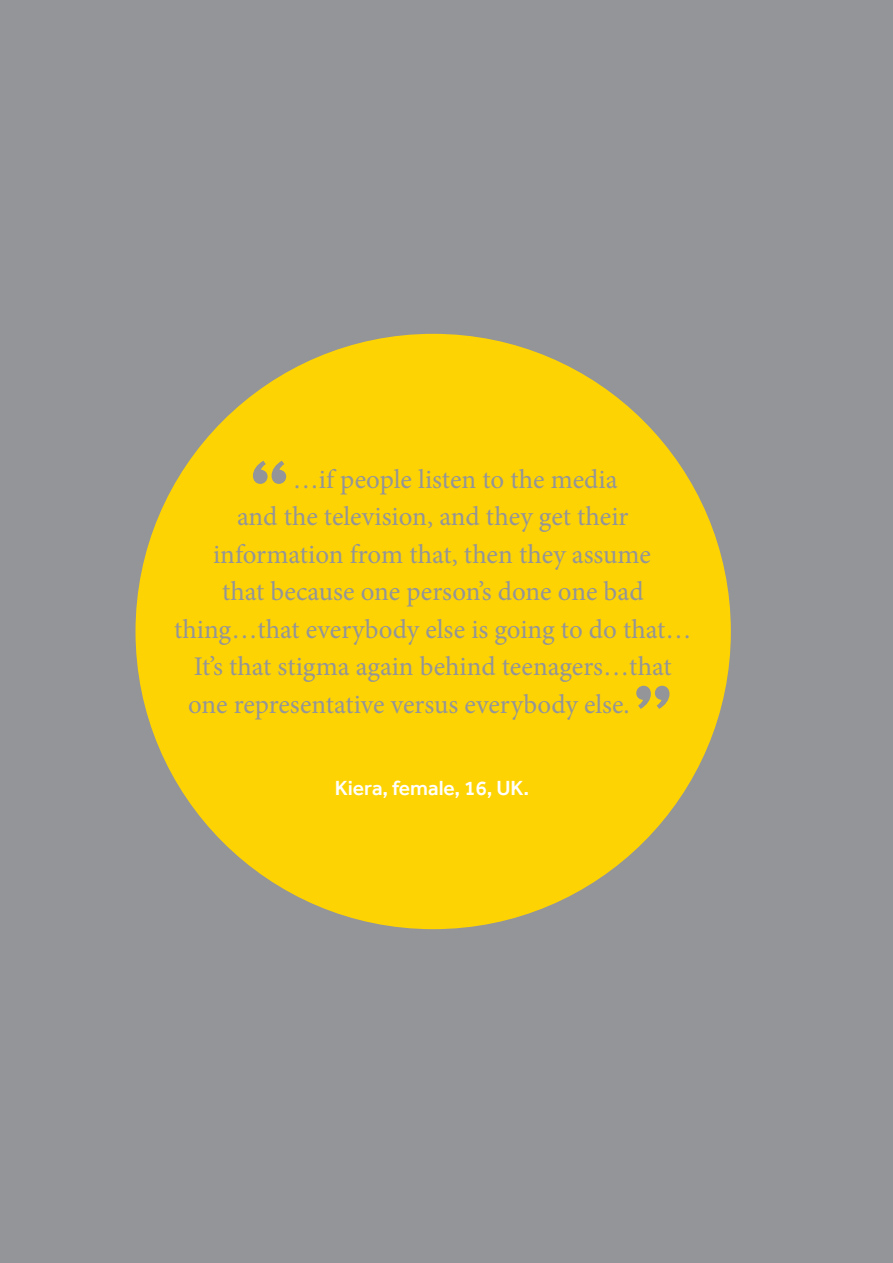
<style>
.page{position:relative;width:893px;height:1263px;background:#939598}
.page>*{position:absolute;margin:0;border:0;box-sizing:border-box;transform-origin:0 0}
.pull_quote_minion_11{font:117px "Aachen Medium Plain";color:#939598}
.pull_quote_minion_11-2{font:27px "Minion Pro";letter-spacing:-.005em;color:#939598}
.attribution{font:500 21px "Effra";color:#fff}
</style>
<div class="page">
<div style="left:136px;top:334px;width:595px;height:595px;background:#fed304;border-radius:50%"></div>
<p class="pull_quote_minion_11" style="left:246px;top:431px;width:48px">“</p>
<p class="pull_quote_minion_11-2" style="left:293px;top:461px;width:326px">…if people listen to the media</p>
<p class="pull_quote_minion_11-2" style="left:237px;top:499px;width:393px">and the television, and they get their</p>
<p class="pull_quote_minion_11-2" style="left:213px;top:536px;width:440px">information from that, then they assume</p>
<p class="pull_quote_minion_11-2" style="left:222px;top:574px;width:423px">that because one person’s done one bad</p>
<p class="pull_quote_minion_11-2" style="left:174px;top:611px;width:519px">thing…that everybody else is going to do that…</p>
<p class="pull_quote_minion_11-2" style="left:194px;top:649px;width:479px">It’s that stigma again behind teenagers…that</p>
<p class="pull_quote_minion_11-2" style="left:188px;top:686px;width:443px">one representative versus everybody else.</p>
<p class="pull_quote_minion_11" style="left:630px;top:656px;width:48px">”</p>
<p class="attribution" style="left:335px;top:775px;width:196px">Kiera, female, 16, UK.</p>
</div>
